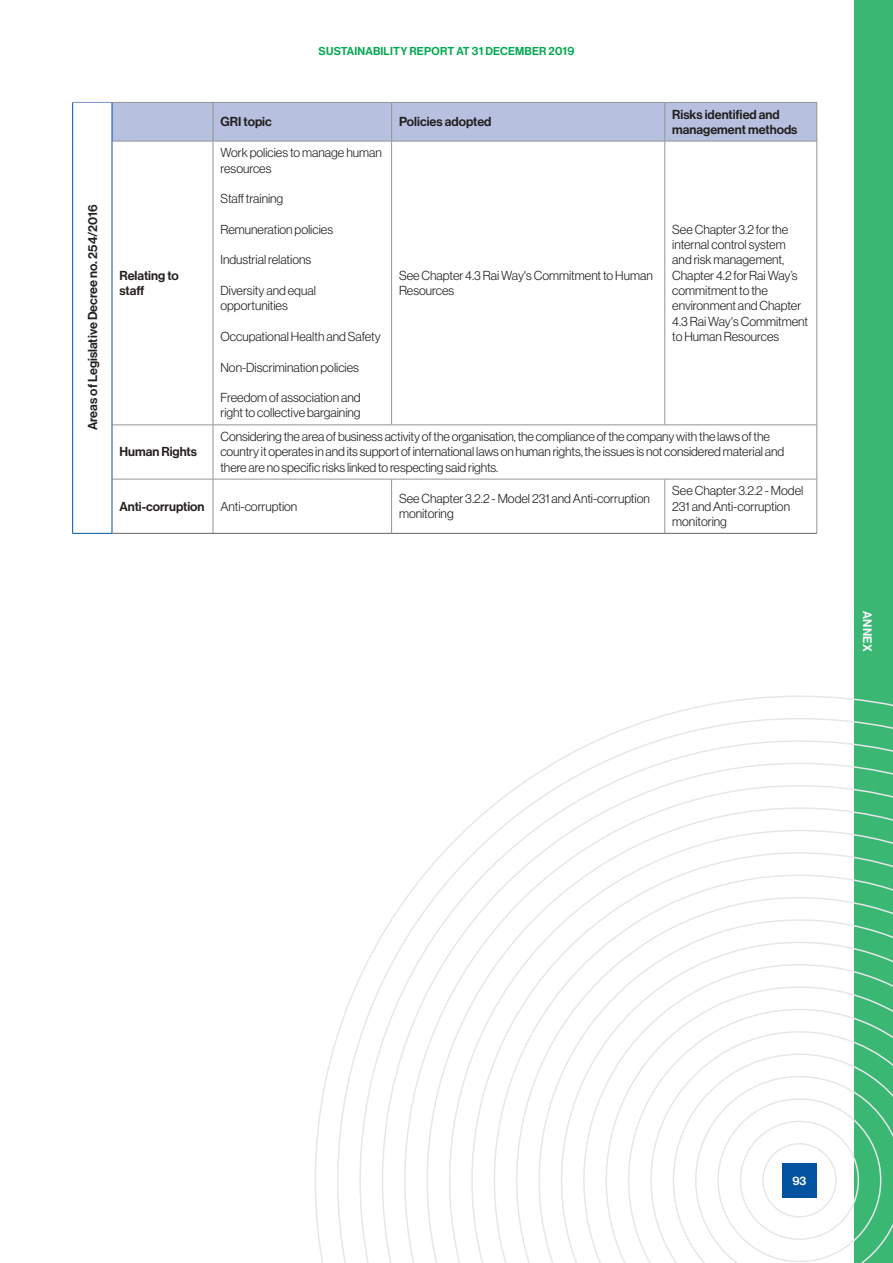
<style>
.page{position:relative;width:893px;height:1263px;background:#fff}
.page>*{position:absolute;margin:0;border:0;box-sizing:border-box;transform-origin:0 0}
.t1{font:12.75px/15.3px "N Haas Grotesk DS Pro 45 Lt";color:#231f20}
.t2{font:12.75px/15px "N Haas Grotesk DS Pro 65 Md";color:#231f20}
.t3{font:12px "N Haas Grotesk DS Pro 65 Md";color:#fff}
.t4{font:11.25px "N Haas Grotesk DS Pro 65 Md";letter-spacing:.015em;color:#00a84e}
.s1{font-family:"N Haas Grotesk DS Pro 45 Lt"}
</style>
<div class="page">
<div style="left:855px;top:0;width:38px;height:1263px;background:#3ab772"></div>
<svg style="left:315px;top:695px;width:578px;height:568px"></svg>
<div style="left:113px;top:103px;width:703px;height:38px;background:#b7c0df"></div>
<hr style="left:213px;top:102px;width:179px;height:1px;background:#939598">
<hr style="left:213px;top:103px;width:1px;height:38px;background:#939598">
<hr style="left:392px;top:102px;width:273px;height:1px;background:#939598">
<hr style="left:391px;top:103px;width:1px;height:38px;background:#939598">
<hr style="left:664px;top:103px;width:1px;height:38px;background:#939598">
<hr style="left:213px;top:141px;width:179px;height:1px;background:#939598">
<hr style="left:392px;top:141px;width:273px;height:1px;background:#939598">
<hr style="left:665px;top:141px;width:152px;height:1px;background:#939598">
<hr style="left:112px;top:102px;width:101px;height:1px;background:#939598">
<hr style="left:112px;top:141px;width:101px;height:1px;background:#939598">
<hr style="left:213px;top:141px;width:1px;height:284px;background:#939598">
<hr style="left:391px;top:141px;width:1px;height:284px;background:#939598">
<hr style="left:664px;top:141px;width:1px;height:284px;background:#939598">
<hr style="left:112px;top:425px;width:101px;height:1px;background:#939598">
<hr style="left:112px;top:479px;width:101px;height:1px;background:#939598">
<hr style="left:213px;top:479px;width:1px;height:54px;background:#939598">
<hr style="left:391px;top:479px;width:1px;height:54px;background:#939598">
<hr style="left:664px;top:479px;width:1px;height:54px;background:#939598">
<hr style="left:72px;top:102px;width:40px;height:1px;background:#7e92c6">
<hr style="left:72px;top:103px;width:1px;height:38px;background:#0153a0">
<hr style="left:112px;top:103px;width:1px;height:38px;background:#0153a0">
<hr style="left:72px;top:141px;width:1px;height:284px;background:#0153a0">
<hr style="left:112px;top:141px;width:1px;height:284px;background:#0153a0">
<hr style="left:72px;top:425px;width:1px;height:54px;background:#0153a0">
<hr style="left:112px;top:425px;width:1px;height:54px;background:#0153a0">
<hr style="left:72px;top:479px;width:1px;height:54px;background:#0153a0">
<hr style="left:112px;top:479px;width:1px;height:54px;background:#0153a0">
<hr style="left:72px;top:533px;width:40px;height:1px;background:#0153a0">
<hr style="left:112px;top:533px;width:101px;height:1px;background:#636366">
<hr style="left:213px;top:533px;width:179px;height:1px;background:#636366">
<hr style="left:392px;top:533px;width:273px;height:1px;background:#636366">
<hr style="left:665px;top:533px;width:152px;height:1px;background:#636366">
<hr style="left:213px;top:425px;width:179px;height:1px;background:#939598">
<hr style="left:213px;top:425px;width:1px;height:54px;background:#939598">
<hr style="left:392px;top:425px;width:273px;height:1px;background:#939598">
<hr style="left:665px;top:425px;width:152px;height:1px;background:#939598">
<hr style="left:213px;top:479px;width:179px;height:1px;background:#939598">
<hr style="left:392px;top:479px;width:273px;height:1px;background:#939598">
<hr style="left:665px;top:479px;width:152px;height:1px;background:#939598">
<hr style="left:665px;top:102px;width:152px;height:1px;background:#939598">
<hr style="left:816px;top:103px;width:1px;height:38px;background:#939598">
<hr style="left:816px;top:141px;width:1px;height:284px;background:#939598">
<hr style="left:816px;top:425px;width:1px;height:54px;background:#939598">
<hr style="left:816px;top:479px;width:1px;height:54px;background:#939598">
<div style="left:782px;top:1163px;width:34px;height:34px;background:#0153a0"></div>
<p class="t4" style="left:319px;top:44px;width:257px">SUSTAINABILITY REPORT AT 31 DECEMBER 2019</p>
<p class="t2" style="left:85px;top:430px;width:227px;rotate:-90deg">Areas of Legislative Decree no. 254/2016</p>
<p class="t2" style="left:119px;top:268px;width:61px">Relating to staff</p>
<p class="t2" style="left:220px;top:114px;width:53px">GRI topic</p>
<p class="t2" style="left:399px;top:114px;width:94px">Policies adopted</p>
<p class="t2" style="left:672px;top:107px;width:127px">Risks identified and management methods</p>
<p class="t1" style="left:220px;top:145px;width:163px">Work policies to manage human resources</p>
<p class="t1" style="left:220px;top:191px;width:64px">Staff training</p>
<p class="t1" style="left:220px;top:222px;width:114px">Remuneration policies</p>
<p class="t1" style="left:220px;top:252px;width:92px">Industrial relations</p>
<p class="t1" style="left:220px;top:283px;width:97px">Diversity and equal opportunities</p>
<p class="t1" style="left:220px;top:329px;width:162px">Occupational Health and Safety</p>
<p class="t1" style="left:220px;top:359px;width:140px">Non-Discrimination policies</p>
<p class="t1" style="left:220px;top:390px;width:142px">Freedom of association and right to collective bargaining</p>
<p class="t1" style="left:399px;top:268px;width:255px">See Chapter 4.3 Rai Way's Commitment to Human<br>Resources</p>
<p class="t1" style="left:672px;top:222px;width:137px">See Chapter 3.2 for the internal control system and risk management,<br>Chapter 4.2 for Rai Way’s commitment to the environment and Chapter<br>4.3 Rai Way's Commitment to Human Resources</p>
<p class="t1" style="left:220px;top:429px;width:565px">Considering the area of business activity of the organisation, the compliance of the company with the laws of the country it operates in and its support of international laws on human rights, the issues is not considered material and there are no specific risks linked to respecting said rights.</p>
<p class="t2" style="left:119px;top:499px;width:179px">Anti-corruption <span class="s1">Anti-corruption</span></p>
<p class="t1" style="left:399px;top:491px;width:252px">See Chapter 3.2.2 - Model 231 and Anti-corruption monitoring</p>
<p class="t1" style="left:672px;top:483px;width:133px">See Chapter 3.2.2 - Model<br>231 and Anti-corruption monitoring</p>
<p class="t2" style="left:119px;top:445px;width:79px">Human Rights</p>
<p class="t3" style="left:874px;top:611px;width:42px;rotate:90deg">Annex</p>
<p class="t3" style="left:792px;top:1174px;width:15px">93</p>
</div>
